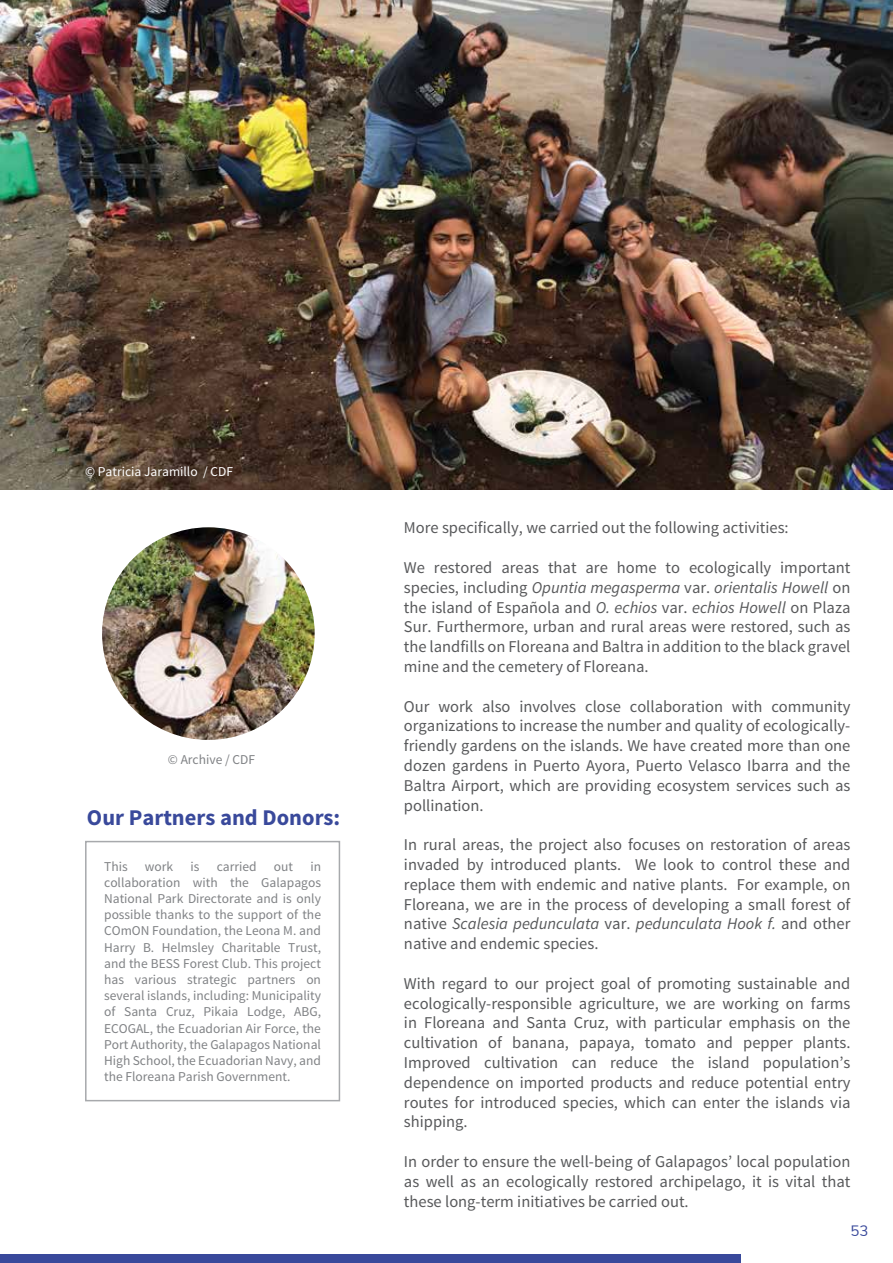
<style>
.page{position:relative;width:893px;height:1263px;background:#fff}
.page>*{position:absolute;margin:0;border:0;box-sizing:border-box;transform-origin:0 0}
.t1{font:700 22.5px "Source Sans Pro";color:#39499b}
.t2{font:16.5px/19.8px "Source Sans Pro";color:#58595b;text-align:justify}
.t3{font:15px "Nunito Sans";color:#39499b}
.t4{font:13.5px/16.2px "Source Sans Pro";color:#808285;text-align:justify}
.t5{font:13.5px "Source Sans Pro";color:#fff}
.s1{font-style:italic}
</style>
<div class="page">
<img style="left:102px;top:527px;width:213px;height:213px;border-radius:106px">
<img style="left:0;top:0;width:893px;height:489px">
<div style="left:0;top:1254px;width:741px;height:9px;background:#39499b"></div>
<div style="left:85px;top:841px;width:255px;height:260px;border:2px solid #a7a9ac"></div>
<p class="t5" style="left:85px;top:463px;width:150px">© Patricia Jaramillo / CDF</p>
<p class="t4" style="left:168px;top:751px;width:89px">© Archive / CDF</p>
<h1 class="t1" style="left:87px;top:803px;width:255px">Our Partners and Donors:</h1>
<p class="t4" style="left:104px;top:858px;width:25px">This</p>
<p class="t4" style="left:145px;top:858px;width:30px">work</p>
<p class="t4" style="left:190px;top:858px;width:10px">is</p>
<p class="t4" style="left:217px;top:858px;width:41px">carried</p>
<p class="t4" style="left:274px;top:858px;width:21px">out</p>
<p class="t4" style="left:104px;top:858px;width:218px;text-indent:206px">in collaboration with the Galapagos National Park Directorate and is only possible thanks to the support of the COmON Foundation, the Leona M. and Harry B. Helmsley Charitable Trust, and the BESS Forest Club. This project has various strategic partners on several islands, including: Municipality of Santa Cruz, Pikaia Lodge, ABG, ECOGAL, the Ecuadorian Air Force, the Port Authority, the Galapagos National High School, the Ecuadorian Navy, and the Floreana Parish Government.</p>
<p class="t2" style="left:404px;top:518px;width:386px">More specifically, we carried out the following activities:</p>
<p class="t2" style="left:404px;top:558px;width:448px">We restored areas that are home to ecologically important species, including <span class="s1">Opuntia megasperma</span> var. <span class="s1">orientalis Howell</span> on the island of Española and <span class="s1">O. echios</span> var. <span class="s1">echios Howell</span> on Plaza Sur. Furthermore, urban and rural areas were restored, such as the landfills on Floreana and Baltra in addition to the black gravel mine and the cemetery of Floreana.</p>
<p class="t2" style="left:404px;top:696px;width:448px">Our work also involves close collaboration with community organizations to increase the number and quality of ecologically&shy;friendly gardens on the islands. We have created more than one dozen gardens in Puerto Ayora, Puerto Velasco Ibarra and the Baltra Airport, which are providing ecosystem services such as pollination.</p>
<p class="t2" style="left:404px;top:835px;width:448px">In rural areas, the project also focuses on restoration of areas invaded by introduced plants. We look to control these and replace them with endemic and native plants. For example, on Floreana, we are in the process of developing a small forest of native <span class="s1">Scalesia pedunculata</span> var. <span class="s1">pedunculata Hook f.</span> and other native and endemic species.</p>
<p class="t2" style="left:404px;top:974px;width:448px">With regard to our project goal of promoting sustainable and ecologically-responsible agriculture, we are working on farms in Floreana and Santa Cruz, with particular emphasis on the cultivation of banana, papaya, tomato and pepper plants.<br>Improved cultivation can reduce the island population’s dependence on imported products and reduce potential entry routes for introduced species, which can enter the islands via shipping.</p>
<p class="t2" style="left:404px;top:1152px;width:448px">In order to ensure the well-being of Galapagos’ local population as well as an ecologically restored archipelago, it is vital that these long-term initiatives be carried out.</p>
<p class="t3" style="left:850px;top:1219px;width:19px">53</p>
</div>
